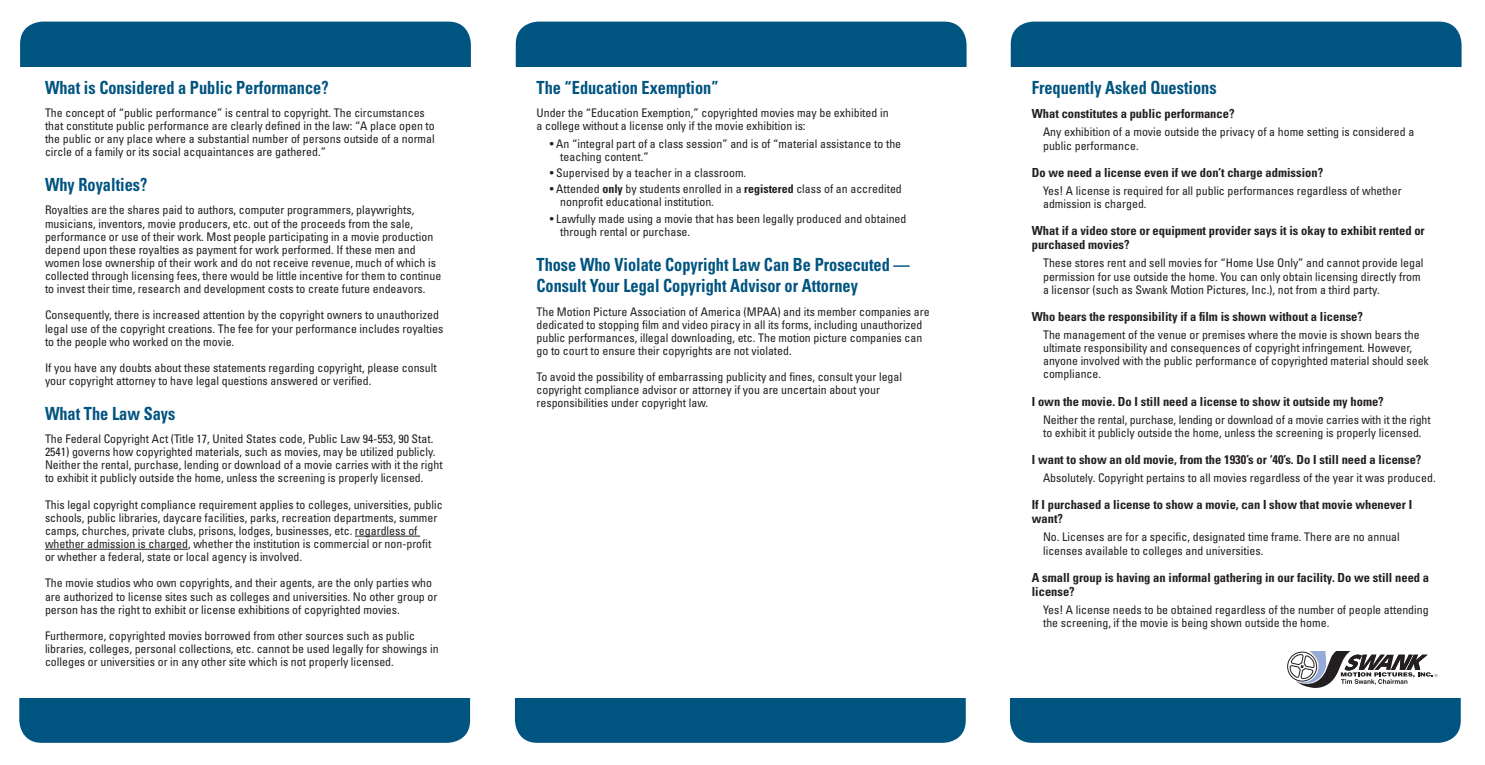
<style>
.page{position:relative;width:1485px;height:765px;background:#fff}
.page>*{position:absolute;margin:0;border:0;box-sizing:border-box;transform-origin:0 0}
.t1{font:700 condensed 18.12px/21.8px "Univers LT Std";color:#005480;scale:.9 1}
.t2{font:700 condensed 12.5px/14px "Univers LT Std";color:#231f20}
.t3{font:condensed 11.88px/13.1px "Univers LT Std";color:#231f20}
.s1{font-weight:700}
</style>
<div class="page">
<div style="left:19px;top:655px;width:451px;height:88px;background:#005480;border-radius:22px"></div>
<div style="left:0;top:646px;width:493px;height:52px;background:#fff"></div>
<div style="left:20px;top:22px;width:451px;height:88px;background:#005480;border-radius:22px"></div>
<div style="left:0;top:68px;width:493px;height:74px;background:#fff"></div>
<div style="left:515px;top:655px;width:451px;height:88px;background:#005480;border-radius:22px"></div>
<div style="left:493px;top:653px;width:495px;height:45px;background:#fff"></div>
<div style="left:1010px;top:655px;width:451px;height:88px;background:#005480;border-radius:22px"></div>
<div style="left:988px;top:622px;width:495px;height:76px;background:#fff"></div>
<div style="left:1011px;top:22px;width:451px;height:88px;background:#005480;border-radius:22px"></div>
<div style="left:988px;top:68px;width:495px;height:51px;background:#fff"></div>
<div style="left:516px;top:22px;width:451px;height:88px;background:#005480;border-radius:22px"></div>
<div style="left:493px;top:68px;width:495px;height:74px;background:#fff"></div>
<hr style="left:355px;top:536px;width:65px;height:1px;background:#231f20">
<hr style="left:45px;top:549px;width:143px;height:1px;background:#231f20">
<svg style="left:1287px;top:651px;width:150px;height:37px"></svg>
<h1 class="t1" style="left:45px;top:77px;width:317px">What is Considered a Public Performance?</h1>
<p class="t3" style="left:45px;top:106px;width:391px">The concept of “public performance” is central to copyright. The circumstances that constitute public performance are clearly defined in the law: “A place open to the public or any place where a substantial number of persons outside of a normal circle of a family or its social acquaintances are gathered.”</p>
<h1 class="t1" style="left:45px;top:174px;width:115px">Why Royalties?</h1>
<p class="t3" style="left:45px;top:203px;width:398px">Royalties are the shares paid to authors, computer programmers, playwrights, musicians, inventors, movie producers, etc. out of the proceeds from the sale, performance or use of their work. Most people participating in a movie production depend upon these royalties as payment for work performed. If these men and women lose ownership of their work and do not receive revenue, much of which is collected through licensing fees, there would be little incentive for them to continue to invest their time, research and development costs to create future endeavors.</p>
<p class="t3" style="left:45px;top:308px;width:400px">Consequently, there is increased attention by the copyright owners to unauthorized legal use of the copyright creations. The fee for your performance includes royalties to the people who worked on the movie.</p>
<p class="t3" style="left:45px;top:361px;width:393px">If you have any doubts about these statements regarding copyright, please consult your copyright attorney to have legal questions answered or verified.</p>
<h1 class="t1" style="left:45px;top:403px;width:146px">What The Law Says</h1>
<p class="t3" style="left:45px;top:432px;width:399px">The Federal Copyright Act (Title 17, United States code, Public Law 94-553, 90 Stat.<br>2541) governs how copyrighted materials, such as movies, may be utilized publicly.<br>Neither the rental, purchase, lending or download of a movie carries with it the right to exhibit it publicly outside the home, unless the screening is properly licensed.</p>
<p class="t3" style="left:45px;top:498px;width:399px">This legal copyright compliance requirement applies to colleges, universities, public schools, public libraries, daycare facilities, parks, recreation departments, summer camps, churches, private clubs, prisons, lodges, businesses, etc. regardless of whether admission is charged, whether the institution is commercial or non-profit or whether a federal, state or local agency is involved.</p>
<p class="t3" style="left:45px;top:576px;width:394px">The movie studios who own copyrights, and their agents, are the only parties who are authorized to license sites such as colleges and universities. No other group or person has the right to exhibit or license exhibitions of copyrighted movies.</p>
<p class="t3" style="left:45px;top:629px;width:395px">Furthermore, copyrighted movies borrowed from other sources such as public libraries, colleges, personal collections, etc. cannot be used legally for showings in colleges or universities or in any other site which is not properly licensed.</p>
<h1 class="t1" style="left:537px;top:77px;width:204px">The “Education Exemption”</h1>
<p class="t3" style="left:537px;top:106px;width:354px">Under the “Education Exemption,” copyrighted movies may be exhibited in a college without a license only if the movie exhibition is:</p>
<p class="t3" style="left:560px;top:137px;width:342px;text-indent:-11px">• An “integral part of a class session” and is of “material assistance to the teaching content.”</p>
<p class="t3" style="left:550px;top:166px;width:198px">• Supervised by a teacher in a classroom.</p>
<p class="t3" style="left:560px;top:182px;width:343px;text-indent:-11px">• Attended <span class="s1">only</span> by students enrolled in a <span class="s1">registered</span> class of an accredited nonprofit educational institution.</p>
<p class="t3" style="left:560px;top:212px;width:348px;text-indent:-11px">• Lawfully made using a movie that has been legally produced and obtained through rental or purchase.</p>
<h1 class="t1" style="left:537px;top:253px;width:416px">Those Who Violate Copyright Law Can Be Prosecuted —<br>Consult Your Legal Copyright Advisor or Attorney</h1>
<p class="t3" style="left:537px;top:305px;width:395px">The Motion Picture Association of America (MPAA) and its member companies are dedicated to stopping film and video piracy in all its forms, including unauthorized public performances, illegal downloading, etc. The motion picture companies can go to court to ensure their copyrights are not violated.</p>
<p class="t3" style="left:537px;top:370px;width:367px">To avoid the possibility of embarrassing publicity and fines, consult your legal copyright compliance advisor or attorney if you are uncertain about your responsibilities under copyright law.</p>
<h1 class="t1" style="left:1032px;top:77px;width:207px">Frequently Asked Questions</h1>
<p class="t2" style="left:1032px;top:107px;width:204px">What constitutes a public performance?</p>
<p class="t3" style="left:1043px;top:126px;width:373px">Any exhibition of a movie outside the privacy of a home setting is considered a public performance.</p>
<p class="t2" style="left:1032px;top:165px;width:293px">Do we need a license even if we don’t charge admission?</p>
<p class="t3" style="left:1043px;top:184px;width:360px">Yes! A license is required for all public performances regardless of whether admission is charged.</p>
<p class="t2" style="left:1032px;top:224px;width:394px">What if a video store or equipment provider says it is okay to exhibit rented or purchased movies?</p>
<p class="t3" style="left:1043px;top:256px;width:382px">These stores rent and sell movies for “Home Use Only” and cannot provide legal permission for use outside the home. You can only obtain licensing directly from a licensor (such as Swank Motion Pictures, Inc.), not from a third party.</p>
<p class="t2" style="left:1032px;top:309px;width:333px">Who bears the responsibility if a film is shown without a license?</p>
<p class="t3" style="left:1043px;top:328px;width:387px">The management of the venue or premises where the movie is shown bears the ultimate responsibility and consequences of copyright infringement. However, anyone involved with the public performance of copyrighted material should seek compliance.</p>
<p class="t2" style="left:1032px;top:394px;width:354px">I own the movie. Do I still need a license to show it outside my home?</p>
<p class="t3" style="left:1043px;top:413px;width:389px">Neither the rental, purchase, lending or download of a movie carries with it the right to exhibit it publicly outside the home, unless the screening is properly licensed.</p>
<p class="t2" style="left:1032px;top:452px;width:391px">I want to show an old movie, from the 1930’s or ‘40’s. Do I still need a license?</p>
<p class="t3" style="left:1043px;top:471px;width:394px">Absolutely. Copyright pertains to all movies regardless of the year it was produced.</p>
<p class="t2" style="left:1032px;top:498px;width:382px">If I purchased a license to show a movie, can I show that movie whenever I want?</p>
<p class="t3" style="left:1043px;top:531px;width:358px">No. Licenses are for a specific, designated time frame. There are no annual licenses available to colleges and universities.</p>
<p class="t2" style="left:1032px;top:570px;width:399px">A small group is having an informal gathering in our facility. Do we still need a license?</p>
<p class="t3" style="left:1043px;top:603px;width:387px">Yes! A license needs to be obtained regardless of the number of people attending the screening, if the movie is being shown outside the home.</p>
</div>
